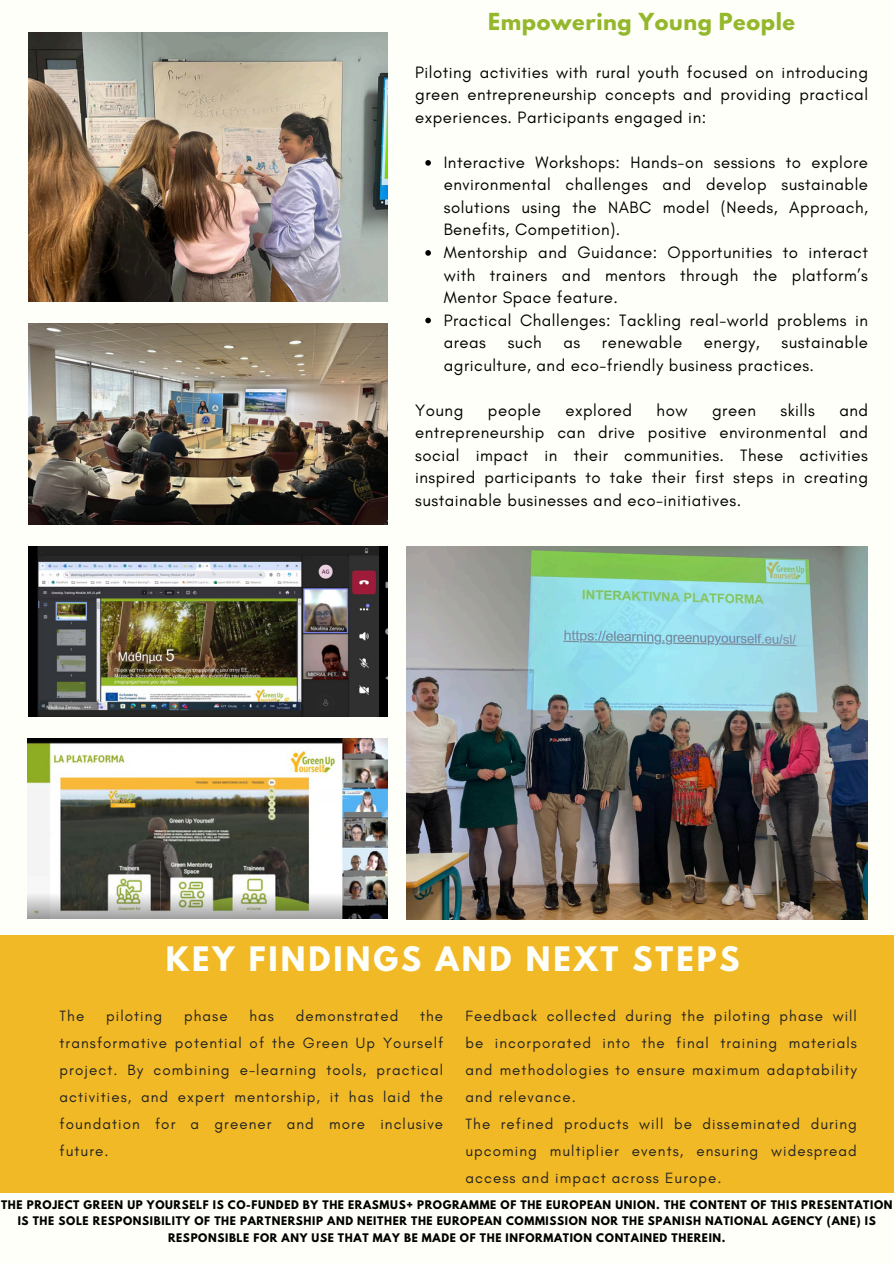
<style>
.page{position:relative;width:894px;height:1264px;background:#fff}
.page>*{position:absolute;margin:0;border:0;box-sizing:border-box;transform-origin:0 0}
.t1{font:700 29.85px "League Spartan";letter-spacing:.1em;color:#fffff9}
.t2{font:700 20.85px "League Spartan";letter-spacing:.03em;color:#94b72c}
.t3{font:16.8px/22.5px "Glacial Indifference";letter-spacing:.03em;color:#000;text-align:justify}
.t4{font:15.15px/27px "Glacial Indifference";letter-spacing:.07em;color:#222;text-align:justify}
.t5{font:700 10.5px/16.6px "League Spartan";letter-spacing:.06em;color:#000;text-align:center}
</style>
<div class="page">
<div style="left:0;top:0;width:893px;height:1263px;background:#fffff9"></div>
<div style="left:0;top:935px;width:893px;height:257px;background:#f1b926"></div>
<img style="left:29px;top:33px;width:358px;height:268px">
<img style="left:29px;top:546px;width:358px;height:170px">
<img style="left:27px;top:738px;width:360px;height:180px">
<img style="left:29px;top:323px;width:358px;height:202px">
<img style="left:406px;top:546px;width:461px;height:373px">
<svg style="left:425px;top:160px;width:6px;height:6px"></svg>
<svg style="left:425px;top:250px;width:6px;height:6px"></svg>
<svg style="left:425px;top:318px;width:6px;height:5px"></svg>
<p class="t2" style="left:488px;top:11px;width:308px">Empowering Young People</p>
<p class="t3" style="left:415px;top:61px;width:454px">Piloting activities with rural youth focused on introducing green entrepreneurship concepts and providing practical experiences. Participants engaged in:</p>
<h2 class="t3" style="left:443px;top:151px;width:425px">Interactive Workshops: Hands-on sessions to explore environmental challenges and develop sustainable solutions using the NABC model (Needs, Approach, Benefits, Competition).</h2>
<h3 class="t3" style="left:443px;top:241px;width:425px">Mentorship and Guidance: Opportunities to interact with trainers and mentors through the platform’s Mentor Space feature.</h3>
<p class="t3" style="left:443px;top:308px;width:425px">Practical Challenges: Tackling real-world problems in areas</p>
<p class="t3" style="left:443px;top:331px;width:425px;text-indent:337px">sustainable agriculture, and eco-friendly business practices.</p>
<p class="t3" style="left:415px;top:398px;width:50px">Young</p>
<p class="t3" style="left:488px;top:398px;width:54px">people</p>
<p class="t3" style="left:565px;top:398px;width:68px">explored</p>
<p class="t3" style="left:656px;top:398px;width:32px">how</p>
<p class="t3" style="left:712px;top:398px;width:45px">green</p>
<p class="t3" style="left:780px;top:398px;width:36px">skills</p>
<p class="t3" style="left:507px;top:331px;width:36px">such</p>
<p class="t3" style="left:563px;top:331px;width:18px">as</p>
<p class="t3" style="left:601px;top:331px;width:82px">renewable</p>
<p class="t3" style="left:703px;top:331px;width:57px">energy,</p>
<p class="t3" style="left:415px;top:398px;width:454px;text-indent:424px">and entrepreneurship can drive positive environmental and social impact in their communities. These activities inspired participants to take their first steps in creating sustainable businesses and eco-initiatives.</p>
<p class="t1" style="left:166px;top:944px;width:575px">KEY FINDINGS AND NEXT STEPS</p>
<p class="t4" style="left:60px;top:1002px;width:385px;text-indent:360px">the transformative potential of the Green Up Yourself project. By combining e-learning tools, practical activities, and expert mentorship, it has laid the foundation for a greener and more inclusive future.</p>
<p class="t4" style="left:465px;top:1002px;width:393px;text-align:left">Feedback collected during the piloting phase will be incorporated into the final training materials and methodologies to ensure maximum adaptability and relevance.<br>The refined products will be disseminated during upcoming multiplier events, ensuring widespread access and impact across Europe.</p>
<p class="t5" style="left:1px;top:1197px;width:892px">THE PROJECT GREEN UP YOURSELF IS CO-FUNDED BY THE ERASMUS+ PROGRAMME OF THE EUROPEAN UNION. THE CONTENT OF THIS PRESENTATION<br>IS THE SOLE RESPONSIBILITY OF THE PARTNERSHIP AND NEITHER THE EUROPEAN COMMISSION NOR THE SPANISH NATIONAL AGENCY (ANE) IS<br>RESPONSIBLE FOR ANY USE THAT MAY BE MADE OF THE INFORMATION CONTAINED THEREIN.</p>
<p class="t4" style="left:60px;top:1002px;width:26px">The</p>
<p class="t4" style="left:106px;top:1002px;width:58px">piloting</p>
<p class="t4" style="left:184px;top:1002px;width:45px">phase</p>
<p class="t4" style="left:249px;top:1002px;width:26px">has</p>
<p class="t4" style="left:296px;top:1002px;width:104px">demonstrated</p>
</div>
